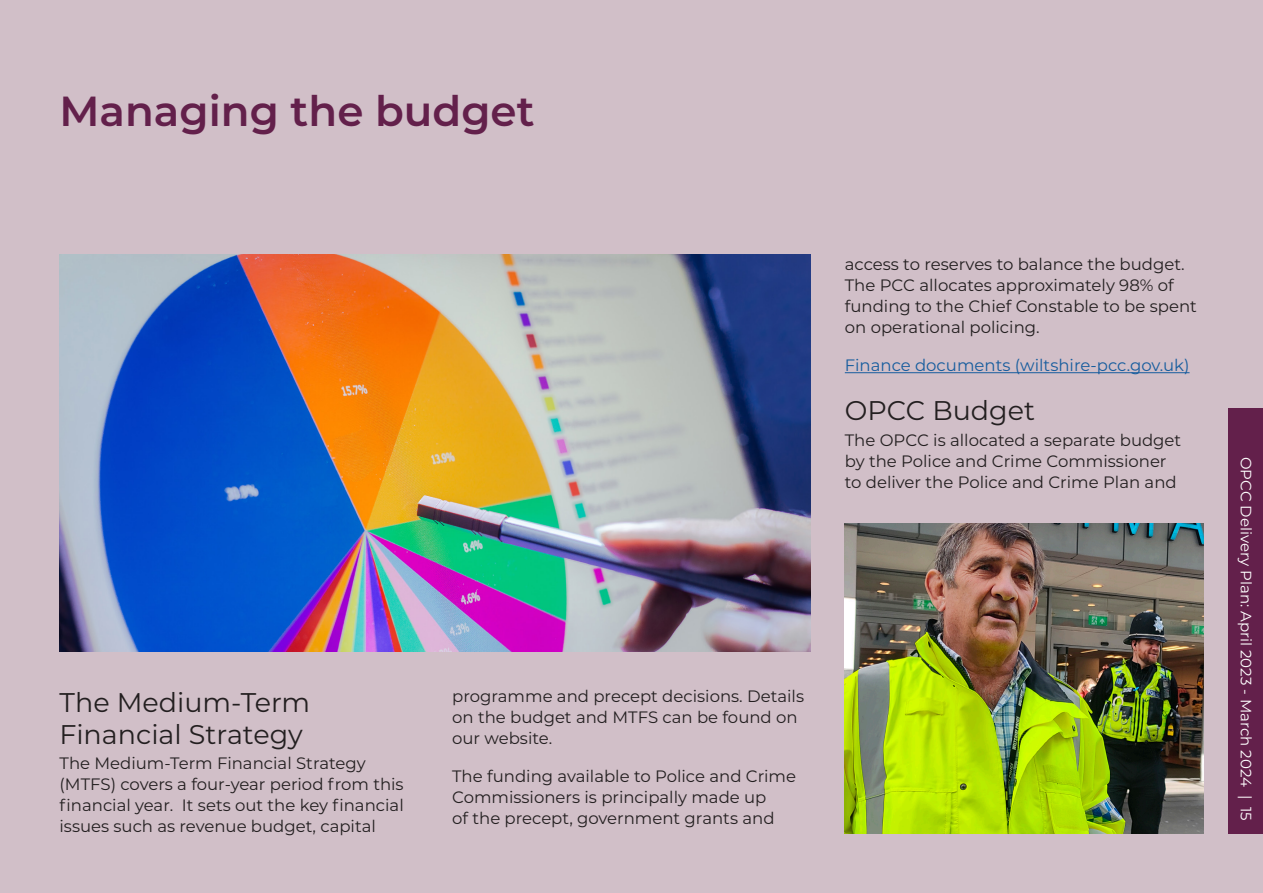
<style>
.page{position:relative;width:1263px;height:893px;background:#d1bfc8}
.page>*{position:absolute;margin:0;border:0;box-sizing:border-box;transform-origin:0 0}
.t1{font:600 42px "Montserrat";color:#63204b}
.t2{font:27px/32.4px "Montserrat";color:#231f20}
.t3{font:16.5px/21px "Montserrat";color:#231f20}
.t4{font:16.5px "Montserrat";color:#175d9e}
.t5{font:15px "Montserrat";color:#fff}
</style>
<div class="page">
<hr style="left:845px;top:372px;width:344px;height:1px;background:#175d9e">
<div style="left:1229px;top:408px;width:34px;height:425px;background:#63204b"></div>
<img style="left:60px;top:254px;width:751px;height:398px">
<img style="left:845px;top:523px;width:358px;height:310px">
<p class="t1" style="left:60px;top:81px;width:476px">Managing the budget</p>
<p class="t2" style="left:60px;top:685px;width:252px">The Medium-Term<br>Financial Strategy</p>
<p class="t3" style="left:60px;top:752px;width:346px">The Medium-Term Financial Strategy (MTFS) covers a four-year period from this financial year. It sets out the key financial issues such as revenue budget, capital</p>
<p class="t3" style="left:845px;top:253px;width:354px">access to reserves to balance the budget.<br>The PCC allocates approximately 98% of funding to the Chief Constable to be spent on operational policing.</p>
<p class="t4" style="left:845px;top:354px;width:346px">Finance documents (wiltshire-pcc.gov.uk)</p>
<p class="t2" style="left:845px;top:394px;width:192px">OPCC Budget</p>
<p class="t3" style="left:845px;top:429px;width:338px">The OPCC is allocated a separate budget by the Police and Crime Commissioner to deliver the Police and Crime Plan and</p>
<p class="t3" style="left:452px;top:685px;width:353px">programme and precept decisions. Details on the budget and MTFS can be found on our website.</p>
<p class="t3" style="left:452px;top:765px;width:345px">The funding available to Police and Crime<br>Commissioners is principally made up<br>of the precept, government grants and</p>
<p class="t5" style="left:1256px;top:457px;width:365px;rotate:90deg">OPCC Delivery Plan: April 2023 - March 2024 | 15</p>
</div>
